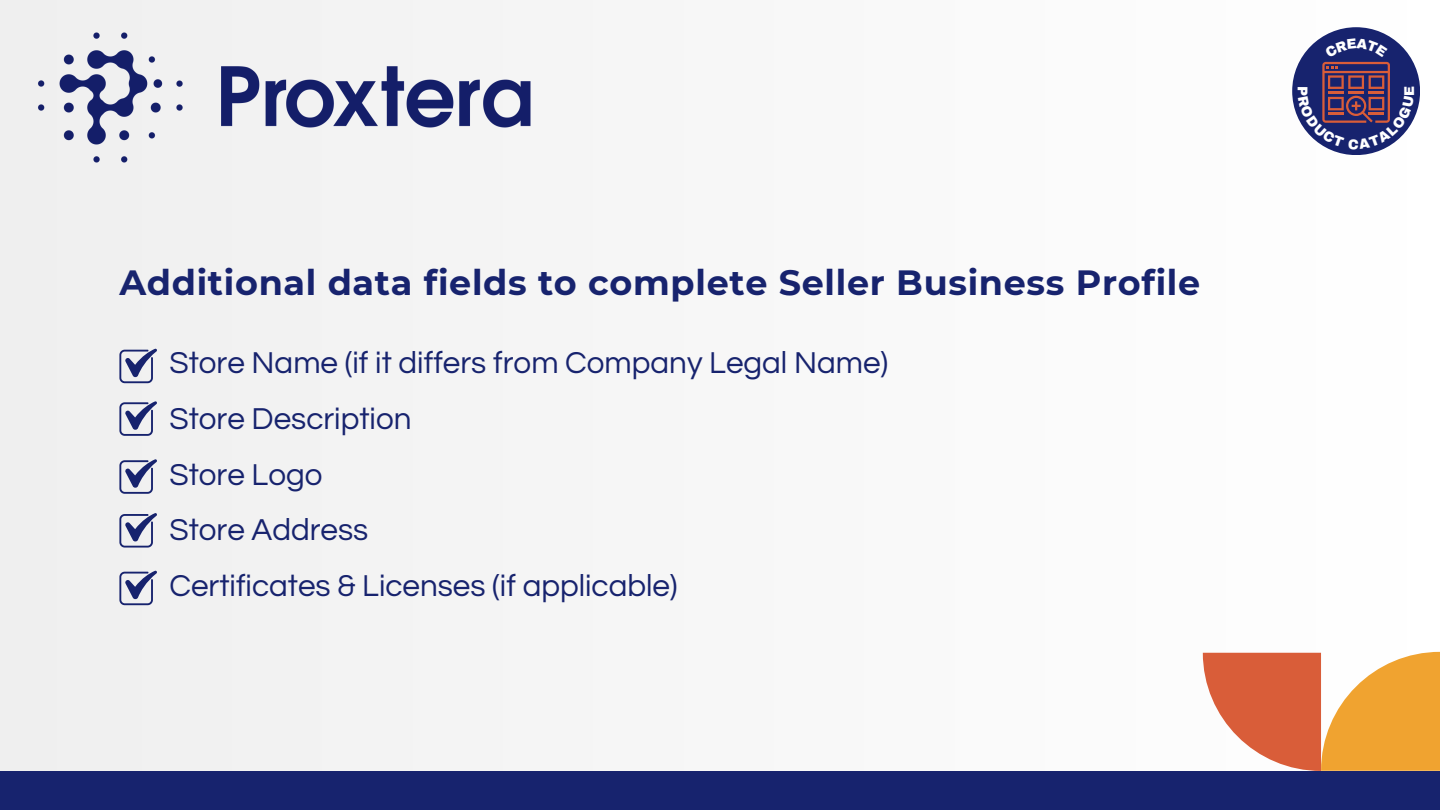
<style>
.page{position:relative;width:1440px;height:810px;background:#f7f7f7}
.page>*{position:absolute;margin:0;border:0;box-sizing:border-box;transform-origin:0 0}
.t1{font:700 35px "Montserrat";letter-spacing:.02em;color:#17236e}
.t2{font:31.4px/55.6px "Questrial";color:#17236e}
.t3{font:900 13.9px "Archivo";color:#fff}
</style>
<div class="page">
<img style="left:37px;top:32px;width:494px;height:131px">
<div style="left:0;top:771px;width:1440px;height:39px;background:#17236e"></div>
<svg style="left:119px;top:348px;width:38px;height:35px"></svg>
<svg style="left:119px;top:401px;width:38px;height:35px"></svg>
<svg style="left:119px;top:459px;width:38px;height:35px"></svg>
<svg style="left:119px;top:513px;width:38px;height:35px"></svg>
<svg style="left:119px;top:570px;width:38px;height:35px"></svg>
<svg style="left:1203px;top:652px;width:237px;height:119px"></svg>
<div style="left:1292px;top:27px;width:128px;height:128px;background:#17236e;border-radius:50%"></div>
<svg style="left:1298px;top:39px;width:116px;height:110px"></svg>
<p class="t1" style="left:119px;top:261px;width:1082px">Additional data fields to complete Seller Business Profile</p>
<p class="t2" style="left:169px;top:336px;width:720px">Store Name (if it differs from Company Legal Name)</p>
<p class="t2" style="left:169px;top:392px;width:244px">Store Description<br>Store Logo</p>
<h1 class="t2" style="left:169px;top:503px;width:510px">Store Address<br>Certificates &amp; Licenses (if applicable)</h1>
<p class="t3" style="left:1310px;top:86px;width:12px;rotate:90deg">P</p>
<p class="t3" style="left:1402px;top:96px;width:12px;rotate:-90deg">E</p>
</div>
